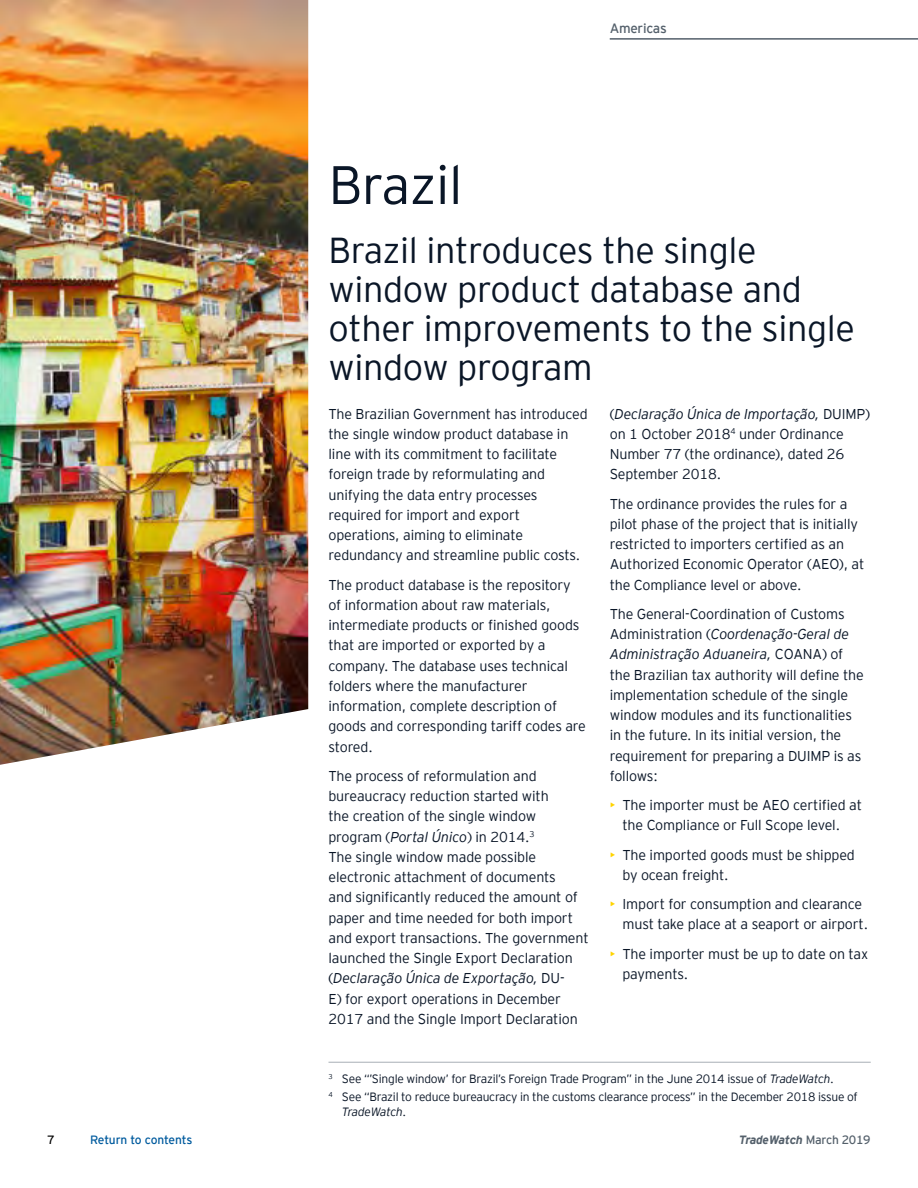
<style>
.page{position:relative;width:918px;height:1188px;background:#fff}
.page>*{position:absolute;margin:0;border:0;box-sizing:border-box;transform-origin:0 0}
.t1{font:300 54px "EY Interstate";letter-spacing:-.01em;color:#0a1627}
.t2{font:300 36px/39px "EY Interstate";letter-spacing:-.01em;color:#0a1627}
.t3{font:300 14.25px/20.2px "EY Interstate";letter-spacing:-.01em;color:#0a1627}
.t4{font:13.5px "EY Interstate";letter-spacing:-.02em;color:#54606b}
.t5{font:300 12px/18.3px "EY Interstate";letter-spacing:-.02em;color:#0a1627}
.t6{font:italic 700 12px "EY Interstate";letter-spacing:-.02em;color:#54606b}
.t7{font:12px "EY Interstate";letter-spacing:-.015em;color:#005b9e}
.t8{font:italic 300 12px "EY Interstate";letter-spacing:-.02em;color:#0a1627}
.t9{font:12px "EY Interstate";color:#000}
.s1{font-style:italic}
.s2{color:#ffd400}
.s3{font-style:normal}
.s4{font-weight:400;font-style:normal}
</style>
<div class="page">
<img style="left:0;top:0;width:308px;height:765px">
<hr style="left:610px;top:38px;width:308px;height:2px;background:#54606b">
<hr style="left:328px;top:1062px;width:543px;height:1px;background:#a7afb5">
<p class="t4" style="left:610px;top:19px;width:59px">Americas</p>
<h1 class="t1" style="left:328px;top:146px;width:135px">Brazil</h1>
<h2 class="t2" style="left:328px;top:229px;width:528px">Brazil introduces the single window product database and other improvements to the single window program</h2>
<p class="t3" style="left:328px;top:403px;width:261px">The Brazilian Government has introduced the single window product database in line with its commitment to facilitate foreign trade by reformulating and unifying the data entry processes required for import and export operations, aiming to eliminate redundancy and streamline public costs.</p>
<p class="t3" style="left:328px;top:574px;width:259px">The product database is the repository of information about raw materials, intermediate products or finished goods that are imported or exported by a company. The database uses technical folders where the manufacturer information, complete description of goods and corresponding tariff codes are stored.</p>
<p class="t3" style="left:328px;top:765px;width:262px">The process of reformulation and bureaucracy reduction started with<br>the creation of the single window program (<span class="s1">Portal Único</span>) in 2014.<sup>3<br></sup>The single window made possible electronic attachment of documents<br>and significantly reduced the amount of paper and time needed for both import and export transactions. The government launched the Single Export Declaration (<span class="s1">Declaração Única de Exportação,</span> DU-<br>E) for export operations in December 2017 and the Single Import Declaration</p>
<p class="t3" style="left:610px;top:403px;width:262px">(<span class="s1">Declaração Única de Importação,</span> DUIMP) on 1 October 2018<sup>4</sup> under Ordinance<br>Number 77 (the ordinance), dated 26<br>September 2018.</p>
<p class="t3" style="left:610px;top:493px;width:256px">The ordinance provides the rules for a pilot phase of the project that is initially restricted to importers certified as an Authorized Economic Operator (AEO), at the Compliance level or above.</p>
<p class="t3" style="left:610px;top:603px;width:256px">The General-Coordination of Customs Administration (<span class="s1">Coordenação-Geral de Administração Aduaneira,</span> COANA) of the Brazilian tax authority will define the implementation schedule of the single window modules and its functionalities in the future. In its initial version, the requirement for preparing a DUIMP is as follows:</p>
<p class="t3" style="left:623px;top:794px;width:241px;text-indent:-13px"><span class="s2">•</span> The importer must be AEO certified at the Compliance or Full Scope level.</p>
<p class="t3" style="left:623px;top:844px;width:234px;text-indent:-13px"><span class="s2">•</span> The imported goods must be shipped by ocean freight.</p>
<p class="t3" style="left:623px;top:893px;width:247px;text-indent:-13px"><span class="s2">•</span> Import for consumption and clearance must take place at a seaport or airport.</p>
<p class="t3" style="left:623px;top:943px;width:247px;text-indent:-13px"><span class="s2">•</span> The importer must be up to date on tax payments.</p>
<p class="t5" style="left:328px;top:1069px;width:531px"><sup>3</sup> See “’Single window’ for Brazil’s Foreign Trade Program” in the June 2014 issue of <span class="s1">TradeWatch</span>.<br><sup>4</sup> See “Brazil to reduce bureaucracy in the customs clearance process” in the December 2018 issue of</p>
<p class="t8" style="left:342px;top:1103px;width:66px">TradeWatch<span class="s3">.</span></p>
<p class="t9" style="left:47px;top:1131px;width:9px">7</p>
<p class="t7" style="left:90px;top:1131px;width:104px">Return to contents</p>
<p class="t6" style="left:739px;top:1131px;width:133px">TradeWatch <span class="s4">March 2019</span></p>
</div>
